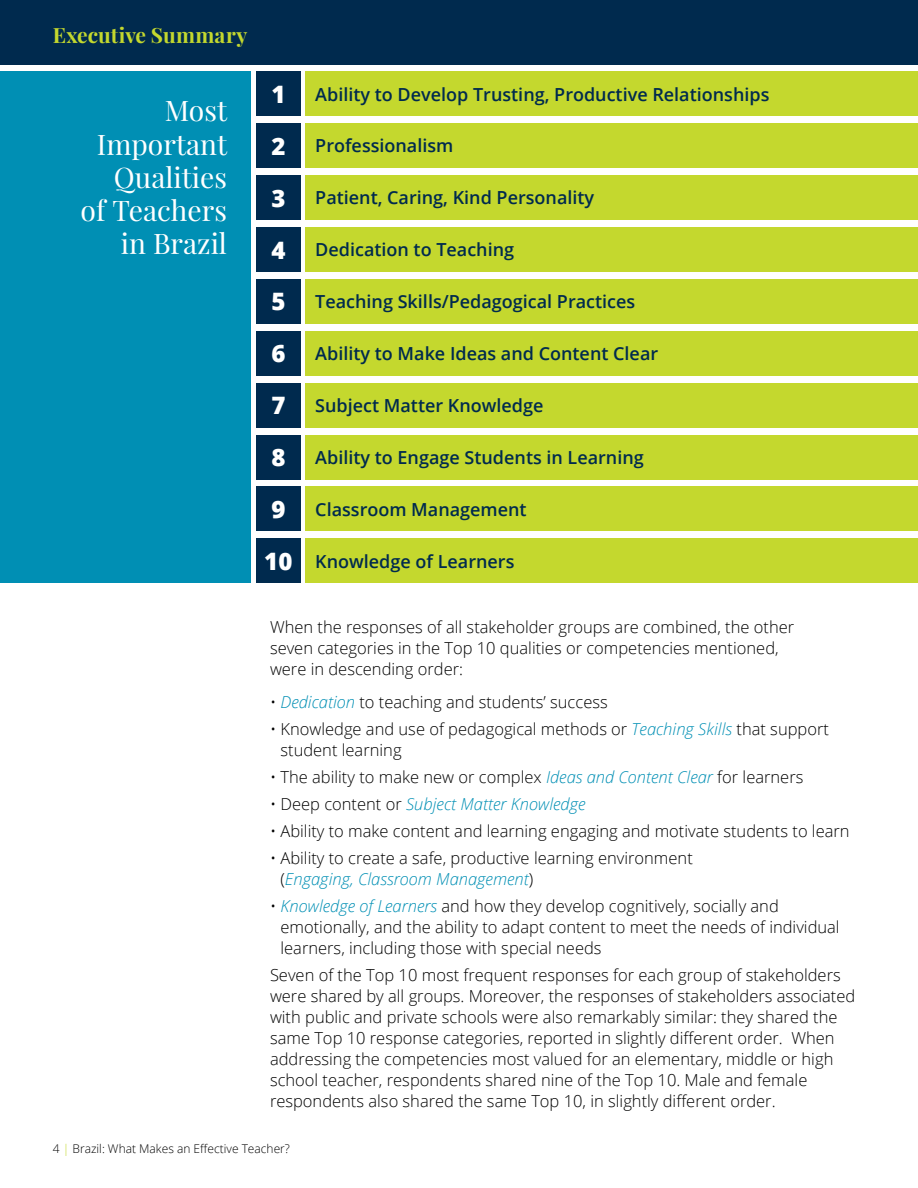
<style>
.page{position:relative;width:918px;height:1188px;background:#fff}
.page>*{position:absolute;margin:0;border:0;box-sizing:border-box;transform-origin:0 0}
.H3_navy{font:28.35px/33.3px "Playfair Display";color:#fff;text-align:right}
.body{font:800 24px "Open Sans";color:#fff}
.Message_D_Blue{font:700 21px "Playfair Display";letter-spacing:.005em;color:#c4d82e}
.body-2{font:600 18px "Open Sans";color:#002a4e}
.body-3{font:300 16.5px/21px "Open Sans";color:#000}
.Bullets{font:300 16.5px/21px "Open Sans";color:#000}
.Bullets-2{font:italic 300 16.5px "Open Sans";color:#008fb4}
.t1{font:300 12px "Open Sans";color:#000}
.s1{font-style:italic;color:#008fb4}
.s2{font-style:normal;color:#000}
.s3{color:#c4d82e}
</style>
<div class="page">
<div style="left:0;top:0;width:918px;height:65px;background:#002a4e"></div>
<div style="left:0;top:72px;width:251px;height:511px;background:#008fb4"></div>
<div style="left:256px;top:72px;width:45px;height:44px;background:#002a4e"></div>
<div style="left:256px;top:331px;width:45px;height:44px;background:#002a4e"></div>
<div style="left:256px;top:123px;width:45px;height:45px;background:#002a4e"></div>
<div style="left:256px;top:383px;width:45px;height:44px;background:#002a4e"></div>
<div style="left:256px;top:175px;width:45px;height:45px;background:#002a4e"></div>
<div style="left:256px;top:435px;width:45px;height:44px;background:#002a4e"></div>
<div style="left:256px;top:227px;width:45px;height:45px;background:#002a4e"></div>
<div style="left:256px;top:487px;width:45px;height:44px;background:#002a4e"></div>
<div style="left:256px;top:279px;width:45px;height:44px;background:#002a4e"></div>
<div style="left:256px;top:539px;width:45px;height:44px;background:#002a4e"></div>
<div style="left:306px;top:72px;width:612px;height:44px;background:#c4d82e"></div>
<div style="left:306px;top:331px;width:612px;height:44px;background:#c4d82e"></div>
<div style="left:306px;top:123px;width:612px;height:45px;background:#c4d82e"></div>
<div style="left:306px;top:383px;width:612px;height:44px;background:#c4d82e"></div>
<div style="left:306px;top:175px;width:612px;height:45px;background:#c4d82e"></div>
<div style="left:306px;top:435px;width:612px;height:44px;background:#c4d82e"></div>
<div style="left:306px;top:227px;width:612px;height:45px;background:#c4d82e"></div>
<div style="left:306px;top:487px;width:612px;height:44px;background:#c4d82e"></div>
<div style="left:306px;top:279px;width:612px;height:44px;background:#c4d82e"></div>
<div style="left:306px;top:539px;width:612px;height:44px;background:#c4d82e"></div>
<p class="Message_D_Blue" style="left:53px;top:22px;width:196px">Executive Summary</p>
<p class="H3_navy" style="left:81px;top:94px;width:148px">Most<br>Important<br>Qualities<br>of Teachers in Brazil</p>
<p class="body" style="left:271px;top:76px;width:16px">1</p>
<p class="body" style="left:271px;top:128px;width:16px">2</p>
<p class="body" style="left:271px;top:180px;width:16px">3</p>
<p class="body" style="left:271px;top:232px;width:16px">4</p>
<p class="body" style="left:271px;top:283px;width:16px">5</p>
<p class="body" style="left:271px;top:335px;width:16px">6</p>
<p class="body" style="left:271px;top:387px;width:16px">7</p>
<p class="body" style="left:271px;top:439px;width:16px">8</p>
<p class="body" style="left:271px;top:491px;width:16px">9</p>
<p class="body" style="left:264px;top:543px;width:30px">10</p>
<p class="body-2" style="left:315px;top:82px;width:456px">Ability to Develop Trusting, Productive Relationships</p>
<p class="body-2" style="left:315px;top:134px;width:140px">Professionalism</p>
<p class="body-2" style="left:315px;top:185px;width:280px">Patient, Caring, Kind Personality</p>
<p class="body-2" style="left:315px;top:237px;width:200px">Dedication to Teaching</p>
<p class="body-2" style="left:315px;top:289px;width:322px">Teaching Skills/Pedagogical Practices</p>
<p class="body-2" style="left:315px;top:341px;width:344px">Ability to Make Ideas and Content Clear</p>
<p class="body-2" style="left:315px;top:393px;width:230px">Subject Matter Knowledge</p>
<p class="body-2" style="left:315px;top:445px;width:330px">Ability to Engage Students in Learning</p>
<p class="body-2" style="left:315px;top:497px;width:213px">Classroom Management</p>
<p class="body-2" style="left:315px;top:549px;width:201px">Knowledge of Learners</p>
<p class="body-3" style="left:270px;top:616px;width:526px">When the responses of all stakeholder groups are combined, the other seven categories in the Top 10 qualities or competencies mentioned, were in descending order:</p>
<p class="Bullets" style="left:270px;top:691px;width:339px">• <span class="s1">Dedication</span> to teaching and students’ success</p>
<p class="Bullets" style="left:280px;top:718px;width:550px;text-indent:-10px">• Knowledge and use of pedagogical methods or <span class="s1">Teaching Skills</span> that support student learning</p>
<p class="Bullets" style="left:270px;top:766px;width:535px">• The ability to make new or complex <span class="s1">Ideas and Content Clear</span> for learners</p>
<p class="Bullets-2" style="left:270px;top:792px;width:317px"><span class="s2">• Deep content or</span> Subject Matter Knowledge</p>
<p class="Bullets" style="left:270px;top:820px;width:581px">• Ability to make content and learning engaging and motivate students to learn</p>
<p class="Bullets" style="left:280px;top:847px;width:414px;text-indent:-10px">• Ability to create a safe, productive learning environment (<span class="s1">Engaging, Classroom Management</span>)</p>
<p class="Bullets" style="left:280px;top:895px;width:561px;text-indent:-10px">• <span class="s1">Knowledge of Learners</span> and how they develop cognitively, socially and emotionally, and the ability to adapt content to meet the needs of individual learners, including those with special needs</p>
<p class="body-3" style="left:270px;top:964px;width:587px">Seven of the Top 10 most frequent responses for each group of stakeholders were shared by all groups. Moreover, the responses of stakeholders associated with public and private schools were also remarkably similar: they shared the same Top 10 response categories, reported in slightly different order. When addressing the competencies most valued for an elementary, middle or high school teacher, respondents shared nine of the Top 10. Male and female respondents also shared the same Top 10, in slightly different order.</p>
<p class="t1" style="left:53px;top:1140px;width:239px">4 <span class="s3">|</span> Brazil: What Makes an Effective Teacher?</p>
</div>
